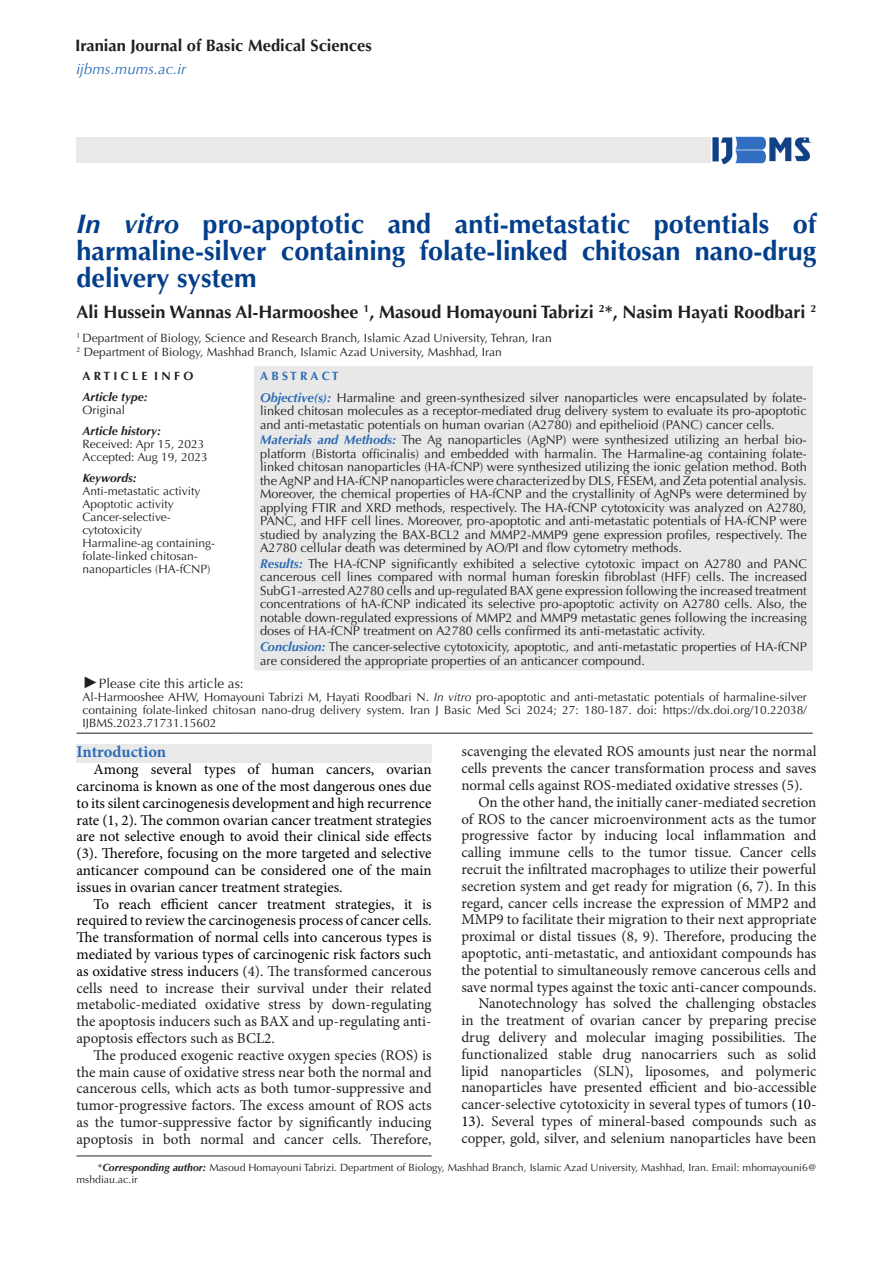
<style>
.page{position:relative;width:893px;height:1263px;background:#fff}
.page>*{position:absolute;margin:0;border:0;box-sizing:border-box;transform-origin:0 0}
.t1{font:700 27px/27px "Optima LT Std";color:#023e8a;text-align:justify}
.t2{font:700 18px "Optima LT Std";color:#231f20}
.t3{font:700 16.5px "Optima LT Std";color:#231f20}
.t4{font:700 16.5px "Minion Pro";letter-spacing:-.005em;color:#2d6cb5}
.t5{font:15px/16.8px "Minion Pro";letter-spacing:-.005em;color:#231f20;text-align:justify}
.t6{font:15px/16.8px "Minion Pro";letter-spacing:-.005em;color:#000;text-align:justify}
.t7{font:italic 15px "Optima LT Std";color:#296db6}
.t8{font:13.5px "Optima LT Std";color:#231f20}
.t9{font:12.75px/13.5px "Optima LT Std";color:#231f20;text-align:justify}
.Body_Text{font:12px/13px "Optima LT Std";color:#231f20}
.t10{font:italic 700 12px "Optima LT Std";color:#231f20}
.t11{font:700 12px "Optima LT Std";color:#231f20}
.t12{font:700 12px "Optima LT Std";color:#2d6cb5}
.t13{font:10.5px/12.6px "Optima LT Std";color:#231f20}
.s1{font-style:italic}
.s2{font-weight:700;font-style:italic;color:#2d6cb5}
.s3{font-family:"Times New Roman";font-style:italic;font-size:16.5px}
.s4{color:#231f20}
.s5{color:#000}
.s6{font-weight:700;font-style:italic}
</style>
<div class="page">
<hr style="left:77px;top:1156px;width:355px;height:1px;background:#231f20">
<div style="left:254px;top:366px;width:559px;height:304px;background:#e8e8e8"></div>
<hr style="left:77px;top:733px;width:158px;height:1px;background:#231f20">
<svg style="left:235px;top:733px;width:19px;height:1px"></svg>
<hr style="left:254px;top:733px;width:559px;height:1px;background:#231f20">
<div style="left:77px;top:744px;width:355px;height:18px;background:#e9e9e9"></div>
<div style="left:77px;top:137px;width:634px;height:26px;background:#e9e9e9"></div>
<img style="left:712px;top:136px;width:100px;height:29px">
<p class="t3" style="left:75px;top:36px;width:298px">Iranian Journal of Basic Medical Sciences</p>
<p class="t7" style="left:77px;top:61px;width:111px">ijbms.mums.ac.ir</p>
<p class="t1" style="left:77px;top:211px;width:741px"><span class="s1">In vitro</span> pro-apoptotic and anti-metastatic potentials of harmaline-silver containing folate-linked chitosan nano-drug delivery system</p>
<p class="t2" style="left:77px;top:301px;width:741px">Ali Hussein Wannas Al-Harmooshee <sup>1</sup>, Masoud Homayouni Tabrizi <sup>2</sup>*, Nasim Hayati Roodbari <sup>2</sup></p>
<p class="Body_Text" style="left:77px;top:332px;width:477px"><sup>1</sup> Department of Biology, Science and Research Branch, Islamic Azad University, Tehran, Iran</p>
<p class="Body_Text" style="left:77px;top:345px;width:427px"><sup>2</sup> Department of Biology, Mashhad Branch, Islamic Azad University, Mashhad, Iran</p>
<p class="t11" style="left:83px;top:369px;width:112px">A R T I C L E I N F O</p>
<p class="t12" style="left:260px;top:369px;width:80px">A B S T R A C T</p>
<p class="t10" style="left:83px;top:390px;width:67px">Article type:</p>
<p class="Body_Text" style="left:83px;top:404px;width:44px">Original</p>
<p class="t9" style="left:260px;top:391px;width:548px"><span class="s2">Objective(s):</span> Harmaline and green-synthesized silver nanoparticles were encapsulated by folate&shy;linked chitosan molecules as a receptor-mediated drug delivery system to evaluate its pro-apoptotic and anti-metastatic potentials on human ovarian (A2780) and epithelioid (PANC) cancer cells.</p>
<p class="t9" style="left:260px;top:433px;width:548px"><span class="s2">Materials and Methods:</span> The Ag nanoparticles (AgNP) were synthesized utilizing an herbal bio&shy;platform (Bistorta officinalis) and embedded with harmalin. The Harmaline-ag containing folate&shy;linked chitosan nanoparticles (HA-fCNP) were synthesized utilizing the ionic gelation method. Both the AgNP and HA-fCNP nanoparticles were characterized by DLS, FESEM, and Zeta potential analysis.<br>Moreover, the chemical properties of HA-fCNP and the crystallinity of AgNPs were determined by applying FTIR and XRD methods, respectively. The HA-fCNP cytotoxicity was analyzed on A2780, PANC, and HFF cell lines. Moreover, pro-apoptotic and anti-metastatic potentials of HA-fCNP were studied by analyzing the BAX-BCL2 and MMP2-MMP9 gene expression profiles, respectively. The A2780 cellular death was determined by AO/PI and flow cytometry methods.</p>
<p class="t9" style="left:260px;top:557px;width:548px"><span class="s2">Results:</span> The HA-fCNP significantly exhibited a selective cytotoxic impact on A2780 and PANC cancerous cell lines compared with normal human foreskin fibroblast (HFF) cells. The increased SubG1-arrested A2780 cells and up-regulated BAX gene expression following the increased treatment concentrations of hA-fCNP indicated its selective pro-apoptotic activity on A2780 cells. Also, the notable down-regulated expressions of MMP2 and MMP9 metastatic genes following the increasing doses of HA-fCNP treatment on A2780 cells confirmed its anti-metastatic activity.</p>
<p class="t9" style="left:260px;top:640px;width:548px"><span class="s2">Conclusion:</span> The cancer-selective cytotoxicity, apoptotic, and anti-metastatic properties of HA-fCNP are considered the appropriate properties of an anticancer compound.</p>
<p class="t10" style="left:83px;top:424px;width:80px">Article history:</p>
<p class="Body_Text" style="left:83px;top:438px;width:123px">Received: Apr 15, 2023</p>
<p class="Body_Text" style="left:83px;top:451px;width:127px">Accepted: Aug 19, 2023</p>
<p class="t10" style="left:83px;top:471px;width:56px">Keywords:</p>
<p class="Body_Text" style="left:83px;top:484px;width:119px">Anti-metastatic activity<br>Apoptotic activity</p>
<p class="Body_Text" style="left:83px;top:511px;width:90px">Cancer-selective&shy;cytotoxicity</p>
<p class="Body_Text" style="left:83px;top:537px;width:134px">Harmaline-ag containing&shy;folate-linked chitosan&shy;nanoparticles (HA-fCNP)</p>
<p class="t8" style="left:83px;top:676px;width:163px"><span class="s3">►</span>Please cite this article as:</p>
<p class="Body_Text" style="left:83px;top:691px;width:726px;text-align:justify">Al-Harmooshee AHW, Homayouni Tabrizi M, Hayati Roodbari N. <span class="s1">In vitro</span> pro-apoptotic and anti-metastatic potentials of harmaline-silver containing folate-linked chitosan nano-drug delivery system. Iran J Basic Med Sci 2024; 27: 180-187. doi: https://dx.doi.org/10.22038/ IJBMS.2023.71731.15602</p>
<p class="t4" style="left:77px;top:740px;width:91px">Introduction</p>
<p class="t6" style="left:77px;top:761px;width:357px;text-indent:17px">Among several types of human cancers, ovarian carcinoma is known as one of the most dangerous ones due to its silent carcinogenesis development and high recurrence rate (1, 2). The common ovarian cancer treatment strategies are not selective enough to avoid their clinical side effects (3). Therefore, focusing on the more targeted and selective anticancer compound can be considered one of the main issues in ovarian cancer treatment strategies.</p>
<p class="t6" style="left:77px;top:895px;width:357px;text-indent:17px">To reach efficient cancer treatment strategies, it is required to review the carcinogenesis process of cancer cells.<br>The transformation of normal cells into cancerous types is mediated by various types of carcinogenic risk factors such as oxidative stress inducers <span class="s4">(4). The transformed cancerous cells need to increase their survival under their related metabolic-mediated oxidative stress by down-regulating the apoptosis inducers such as BAX and up-regulating anti&shy;apoptosis effectors such as BCL2.</span></p>
<p class="t5" style="left:77px;top:1047px;width:357px;text-indent:17px">The produced exogenic reactive oxygen species (ROS) is the main cause of oxidative stress near both the normal and cancerous cells, which acts as both tumor-suppressive and tumor-progressive factors. The excess amount of ROS acts as the tumor-suppressive factor by significantly inducing apoptosis in both normal and cancer cells. Therefore,</p>
<p class="t5" style="left:461px;top:743px;width:357px">scavenging the elevated ROS amounts just near the normal cells prevents the cancer transformation process and saves normal cells against ROS-mediated oxidative stresses (5).</p>
<p class="t5" style="left:461px;top:794px;width:357px;text-indent:17px">On the other hand, the initially caner-mediated secretion of ROS to the cancer microenvironment acts as the tumor progressive factor by inducing local inflammation and calling immune cells to the tumor tissue. Cancer cells recruit the infiltrated macrophages to utilize their powerful secretion system and get ready for migration (6, 7). In this regard, cancer cells increase the expression of MMP2 and MMP9 to facilitate their migration to their next appropriate proximal or distal tissues (8, 9). Therefore, producing the apoptotic, anti-metastatic, and antioxidant compounds has the potential to simultaneously remove cancerous cells and save normal types against the toxic anti-cancer compounds.</p>
<p class="t5" style="left:461px;top:995px;width:357px;text-indent:17px">Nanotechnology has solved the challenging obstacles in the treatment of ovarian cancer by preparing precise drug delivery and molecular imaging possibilities. The functionalized stable drug nanocarriers such as solid lipid nanoparticles (SLN), liposomes, and polymeric nanoparticles have presented efficient and bio-accessible cancer-selective cytotoxicity in several types of tumors <span class="s5">(10- 13).</span> Several types of mineral-based compounds such as copper, gold, silver, and selenium nanoparticles have been</p>
<p class="t13" style="left:77px;top:1161px;width:741px;text-indent:21px">*<span class="s6">Corresponding author:</span> Masoud Homayouni Tabrizi. Department of Biology, Mashhad Branch, Islamic Azad University, Mashhad, Iran. Email: mhomayouni6@ mshdiau.ac.ir</p>
</div>
